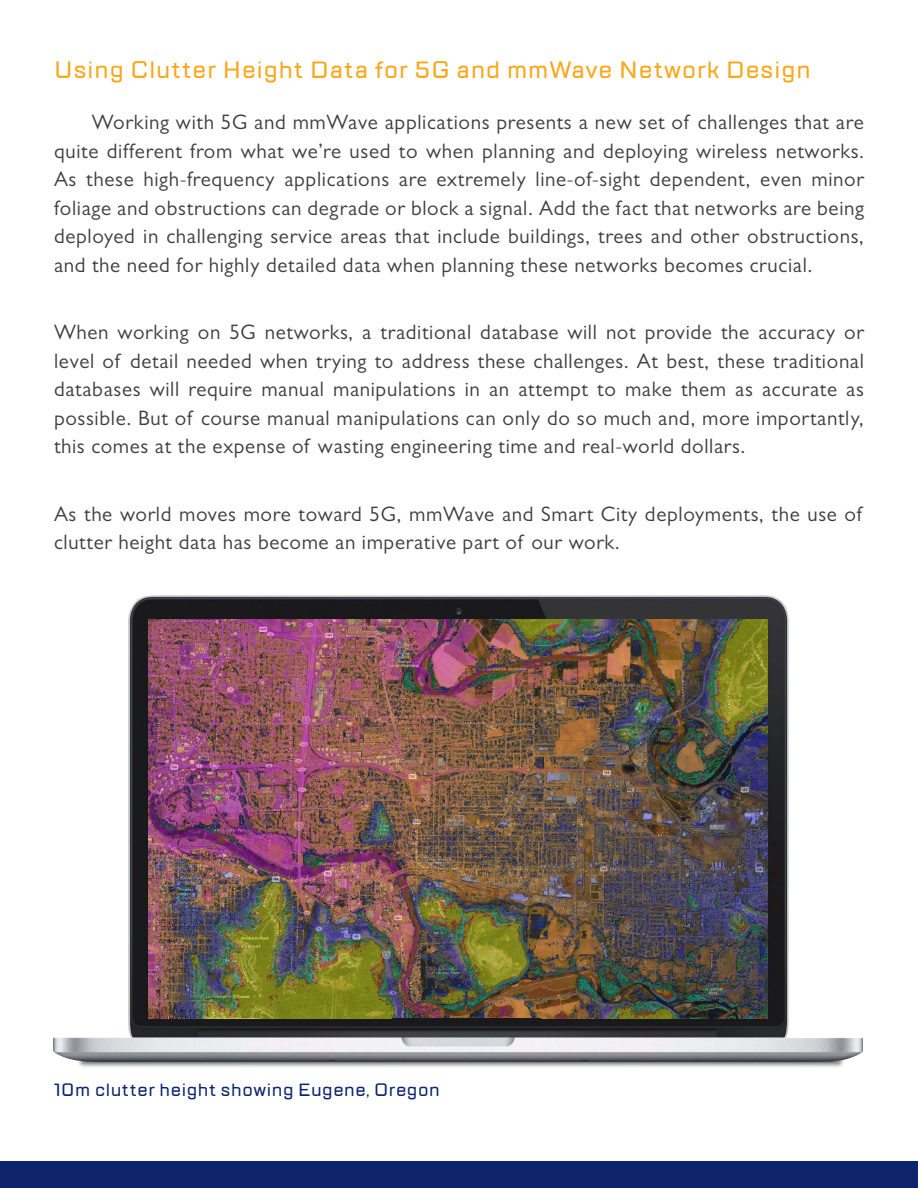
<style>
.page{position:relative;width:918px;height:1188px;background:#fff}
.page>*{position:absolute;margin:0;border:0;box-sizing:border-box;transform-origin:0 0}
.t1{font:500 24px "TT Lakes";letter-spacing:.04em;color:#faa719}
.t2{font:21px/28.5px "Gill Sans MT Pro";letter-spacing:.03em;color:#3e3e3f;text-align:justify}
.t3{font:500 18px "TT Lakes";letter-spacing:.03em;color:#0e256c}
</style>
<div class="page">
<div style="left:0;top:1162px;width:918px;height:26px;background:#0e256c"></div>
<img style="left:53px;top:595px;width:810px;height:472px">
<img style="left:148px;top:620px;width:619px;height:399px">
<div style="left:392px;top:1019px;width:149px;height:7px;background:#19191b"></div>
<p class="t1" style="left:54px;top:54px;width:758px">Using Clutter Height Data for 5G and mmWave Network Design</p>
<p class="t2" style="left:54px;top:108px;width:812px;text-indent:38px">Working with 5G and mmWave applications presents a new set of challenges that are quite different from what we’re used to when planning and deploying wireless networks.<br>As these high-frequency applications are extremely line-of-sight dependent, even minor foliage and obstructions can degrade or block a signal. Add the fact that networks are being deployed in challenging service areas that include buildings, trees and other obstructions, and the need for highly detailed data when planning these networks becomes crucial.</p>
<p class="t2" style="left:54px;top:318px;width:812px">When working on 5G networks, a traditional database will not provide the accuracy or level of detail needed when trying to address these challenges. At best, these traditional databases will require manual manipulations in an attempt to make them as accurate as possible. But of course manual manipulations can only do so much and, more importantly, this comes at the expense of wasting engineering time and real-world dollars.</p>
<p class="t2" style="left:54px;top:499px;width:809px">As the world moves more toward 5G, mmWave and Smart City deployments, the use of clutter height data has become an imperative part of our work.</p>
<p class="t3" style="left:54px;top:1078px;width:387px">10m clutter height showing Eugene, Oregon</p>
</div>
